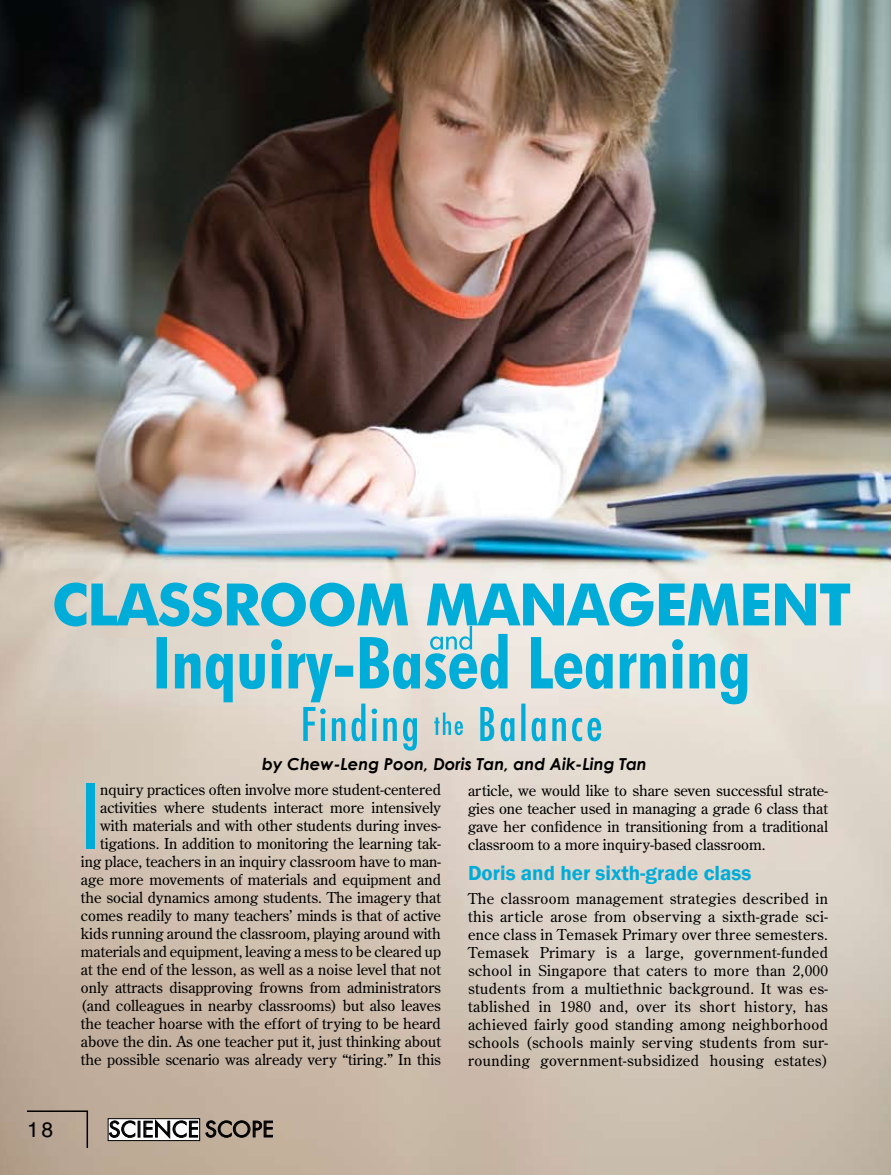
<style>
.page{position:relative;width:891px;height:1175px;background:#fff}
.page>*{position:absolute;margin:0;border:0;box-sizing:border-box;transform-origin:0 0}
.t1{font:condensed 86.55px "Futura";color:#00acd8}
.t2{font:23.85px "Futura T";color:#000}
.t3{font:600 21px "Franklin Gothic";color:#00acd8}
.t4{font:21px "Helvetica LT Std";color:#000}
.t5{font:italic 700 16.5px "Century Gothic";color:#000}
.t6{font:15px/18px "Century Old Style";color:#000;text-align:justify}
</style>
<div class="page">
<img style="left:0;top:0;width:891px;height:1174px">
<svg style="left:54px;top:582px;width:796px;height:168px;background:#a7cfd4"></svg>
<svg style="left:26px;top:1109px;width:63px;height:40px;background:#ad9c8b"></svg>
<svg style="left:110px;top:1120px;width:88px;height:18px"></svg>
<div style="left:108px;top:1118px;width:92px;height:22px;border:1px solid #000"></div>
<svg style="left:206px;top:1120px;width:67px;height:17px"></svg>
<p class="t5" style="left:262px;top:752px;width:386px">by Chew-Leng Poon, Doris Tan, and Aik-Ling Tan</p>
<p class="t6" style="left:468px;top:781px;width:362px">article, we would like to share seven successful strate&shy;gies one teacher used in managing a grade 6 class that gave her confidence in transitioning from a traditional classroom to a more inquiry-based classroom.</p>
<h3 class="t3" style="left:468px;top:860px;width:285px">Doris and her sixth-grade class</h3>
<p class="t6" style="left:468px;top:889px;width:362px">The classroom management strategies described in this article arose from observing a sixth-grade sci&shy;ence class in Temasek Primary over three semesters.<br>Temasek Primary is a large, government-funded school in Singapore that caters to more than 2,000 students from a multiethnic background. It was es&shy;tablished in 1980 and, over its short history, has achieved fairly good standing among neighborhood schools (schools mainly serving students from sur&shy;rounding government-subsidized housing estates)</p>
<p class="t6" style="left:81px;top:780px;width:362px;text-align:right">nquiry practices often involve more student-centered activities where students interact more intensively with materials and with other students during inves&shy;tigations. In addition to monitoring the learning tak&shy;ing place, teachers in an inquiry classroom have to man&shy;age more movements of materials and equipment and the social dynamics among students. The imagery that comes readily to many teachers’ minds is that of active kids running around the classroom, playing around with materials and equipment, leaving a mess to be cleared up at the end of the lesson, as well as a noise level that not only attracts disapproving frowns from administrators (and colleagues in nearby classrooms) but also leaves the teacher hoarse with the effort of trying to be heard above the din. As one teacher put it, just thinking about the possible scenario was already very “tiring.” In this</p>
<h1 class="t1" style="left:81px;top:762px;width:21px">I</h1>
<h3 class="t4" style="left:27px;top:1117px;width:28px">18</h3>
<h2 class="t2" style="left:108px;top:1115px;width:167px">SCIENCE SCOPE</h2>
</div>
